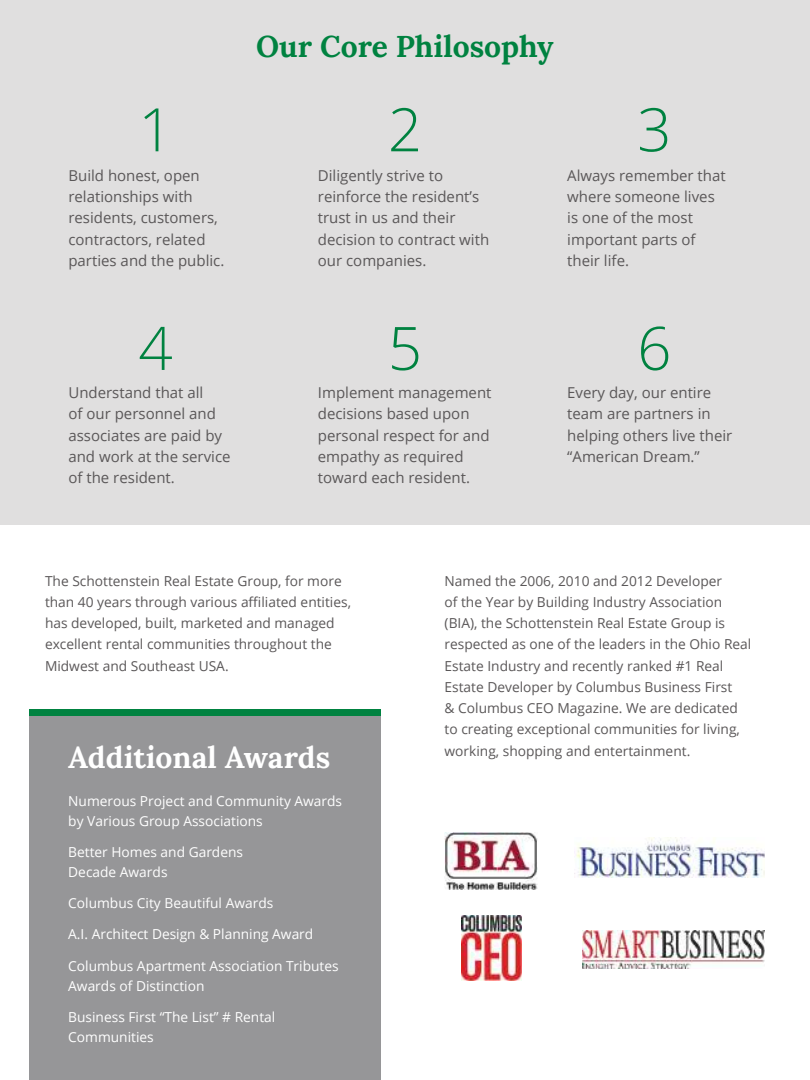
<style>
.page{position:relative;width:810px;height:1080px;background:#fff}
.page>*{position:absolute;margin:0;border:0;box-sizing:border-box;transform-origin:0 0}
.t1{font:300 60px "Open Sans";color:#008240}
.t2{font:700 30px "Lora";color:#008240}
.t3{font:700 30px "Lora";color:#fff}
.t4{font:15px/21.2px "Open Sans";color:#5a5758}
.t5{font:13.75px/21.2px "Open Sans";color:#5a5758}
.t6{font:13.75px/20px "Open Sans";color:#fff}
</style>
<div class="page">
<div style="left:0;top:0;width:810px;height:524px;background:#e0dfdf"></div>
<div style="left:29px;top:716px;width:352px;height:364px;background:#969698"></div>
<div style="left:29px;top:709px;width:352px;height:7px;background:#008240"></div>
<img style="left:445px;top:832px;width:93px;height:58px">
<img style="left:576px;top:838px;width:189px;height:39px">
<img style="left:461px;top:916px;width:60px;height:65px">
<img style="left:582px;top:930px;width:183px;height:39px">
<h1 class="t1" style="left:138px;top:88px;width:36px">1</h1>
<p class="t4" style="left:68px;top:164px;width:158px">Build honest, open relationships with residents, customers, contractors, related parties and the public.</p>
<h1 class="t1" style="left:138px;top:307px;width:36px">4</h1>
<p class="t4" style="left:68px;top:382px;width:164px">Understand that all<br>of our personnel and associates are paid by and work at the service of the resident.</p>
<h2 class="t2" style="left:256px;top:27px;width:299px">Our Core Philosophy</h2>
<h1 class="t1" style="left:388px;top:88px;width:36px">2</h1>
<p class="t4" style="left:318px;top:164px;width:173px">Diligently strive to reinforce the resident’s trust in us and their decision to contract with our companies.</p>
<h1 class="t1" style="left:637px;top:88px;width:36px">3</h1>
<p class="t4" style="left:567px;top:164px;width:160px">Always remember that where someone lives is one of the most important parts of their life.</p>
<h1 class="t1" style="left:388px;top:307px;width:36px">5</h1>
<p class="t4" style="left:318px;top:382px;width:175px">Implement management decisions based upon personal respect for and empathy as required toward each resident.</p>
<h1 class="t1" style="left:637px;top:307px;width:36px">6</h1>
<p class="t4" style="left:567px;top:382px;width:167px">Every day, our entire team are partners in helping others live their “American Dream.”</p>
<p class="t5" style="left:45px;top:570px;width:308px">The Schottenstein Real Estate Group, for more than 40 years through various affiliated entities, has developed, built, marketed and managed excellent rental communities throughout the Midwest and Southeast USA.</p>
<h2 class="t3" style="left:68px;top:737px;width:264px">Additional Awards</h2>
<p class="t6" style="left:68px;top:790px;width:275px">Numerous Project and Community Awards by Various Group Associations</p>
<p class="t6" style="left:68px;top:842px;width:176px">Better Homes and Gardens<br>Decade Awards</p>
<p class="t6" style="left:68px;top:893px;width:207px">Columbus City Beautiful Awards</p>
<p class="t6" style="left:68px;top:924px;width:247px">A.I. Architect Design &amp; Planning Award</p>
<p class="t6" style="left:68px;top:955px;width:272px">Columbus Apartment Association Tributes<br>Awards of Distinction</p>
<p class="t6" style="left:68px;top:1007px;width:209px">Business First “The List” # Rental<br>Communities</p>
<p class="t5" style="left:445px;top:570px;width:308px">Named the 2006, 2010 and 2012 Developer<br>of the Year by Building Industry Association (BIA), the Schottenstein Real Estate Group is respected as one of the leaders in the Ohio Real Estate Industry and recently ranked #1 Real Estate Developer by Columbus Business First<br>&amp; Columbus CEO Magazine. We are dedicated to creating exceptional communities for living, working, shopping and entertainment.</p>
</div>
